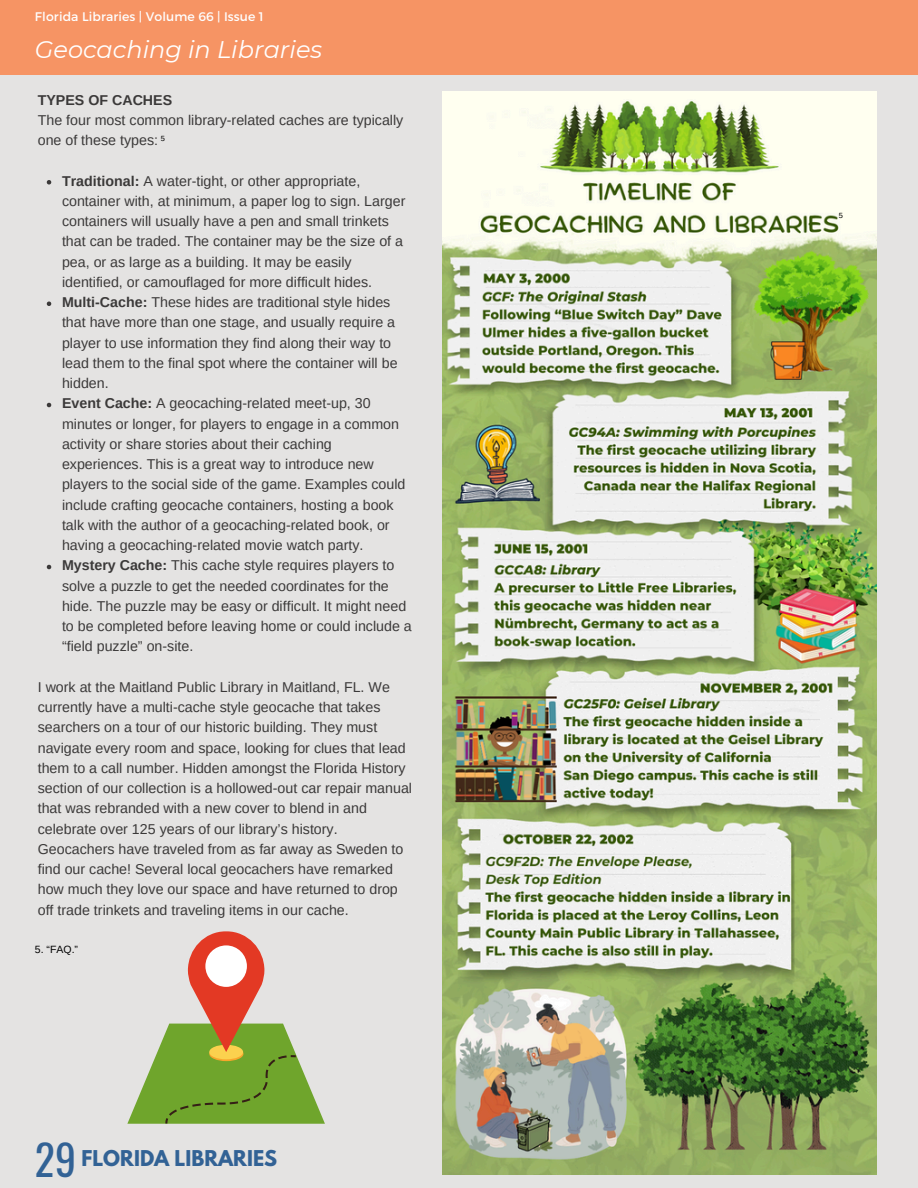
<style>
.page{position:relative;width:918px;height:1188px;background:#e4e3e2}
.page>*{position:absolute;margin:0;border:0;box-sizing:border-box;transform-origin:0 0}
.t1{font:italic 24px "Montserrat";color:#fff}
.t2{font:700 19.35px "League Spartan";color:#326295}
.t3{font:14.25px/20.2px "Arimo";color:#3b3939}
.t4{font:12.45px "Montserrat";letter-spacing:.01em;color:#fefefe}
.t5{font:10.5px "Arimo";color:#000}
.t6{font:7.5px "Arimo";color:#000}
.s1{font-weight:700}
.s2{font-family:"Oswald";font-weight:400;font-size:41.85px}
</style>
<div class="page">
<div style="left:0;top:0;width:918px;height:75px;background:#f69464"></div>
<img style="left:443px;top:92px;width:433px;height:1082px">
<svg style="left:127px;top:931px;width:198px;height:193px"></svg>
<svg style="left:47px;top:180px;width:4px;height:5px"></svg>
<svg style="left:47px;top:302px;width:4px;height:4px"></svg>
<svg style="left:47px;top:403px;width:4px;height:4px"></svg>
<svg style="left:47px;top:565px;width:4px;height:4px"></svg>
<h3 class="t4" style="left:35px;top:8px;width:230px">Florida Libraries | Volume 66 | Issue 1</h3>
<p class="t1" style="left:35px;top:35px;width:289px">Geocaching in Libraries</p>
<h1 class="t3" style="left:38px;top:90px;width:367px"><span class="s1">TYPES OF CACHES<br></span>The four most common library-related caches are typically one of these types:</h1>
<h3 class="t3" style="left:62px;top:171px;width:345px"><span class="s1">Traditional:</span> A water-tight, or other appropriate, container with, at minimum, a paper log to sign. Larger containers will usually have a pen and small trinkets that can be traded. The container may be the size of a pea, or as large as a building. It may be easily identified, or camouflaged for more difficult hides.</h3>
<p class="t3" style="left:62px;top:292px;width:337px"><span class="s1">Multi-Cache:</span> These hides are traditional style hides that have more than one stage, and usually require a player to use information they find along their way to lead them to the final spot where the container will be hidden.</p>
<p class="t3" style="left:62px;top:393px;width:345px"><span class="s1">Event Cache:</span> A geocaching-related meet-up, 30 minutes or longer, for players to engage in a common activity or share stories about their caching experiences. This is a great way to introduce new players to the social side of the game. Examples could include crafting geocache containers, hosting a book talk with the author of a geocaching-related book, or having a geocaching-related movie watch party.</p>
<p class="t3" style="left:62px;top:555px;width:351px"><span class="s1">Mystery Cache:</span> This cache style requires players to solve a puzzle to get the needed coordinates for the hide. The puzzle may be easy or difficult. It might need to be completed before leaving home or could include a “field puzzle” on-site.</p>
<p class="t3" style="left:38px;top:677px;width:376px">I work at the Maitland Public Library in Maitland, FL. We currently have a multi-cache style geocache that takes searchers on a tour of our historic building. They must navigate every room and space, looking for clues that lead them to a call number. Hidden amongst the Florida History section of our collection is a hollowed-out car repair manual that was rebranded with a new cover to blend in and celebrate over 125 years of our library’s history.<br>Geocachers have traveled from as far away as Sweden to find our cache! Several local geocachers have remarked how much they love our space and have returned to drop off trade trinkets and traveling items in our cache.</p>
<p class="t6" style="left:161px;top:134px;width:6px">5</p>
<h2 class="t5" style="left:35px;top:943px;width:45px">5. “FAQ.”</h2>
<p class="t2" style="left:35px;top:1148px;width:244px"><span class="s2">29</span> FLORIDA LIBRARIES</p>
<p class="t6" style="left:839px;top:211px;width:6px">5</p>
</div>
